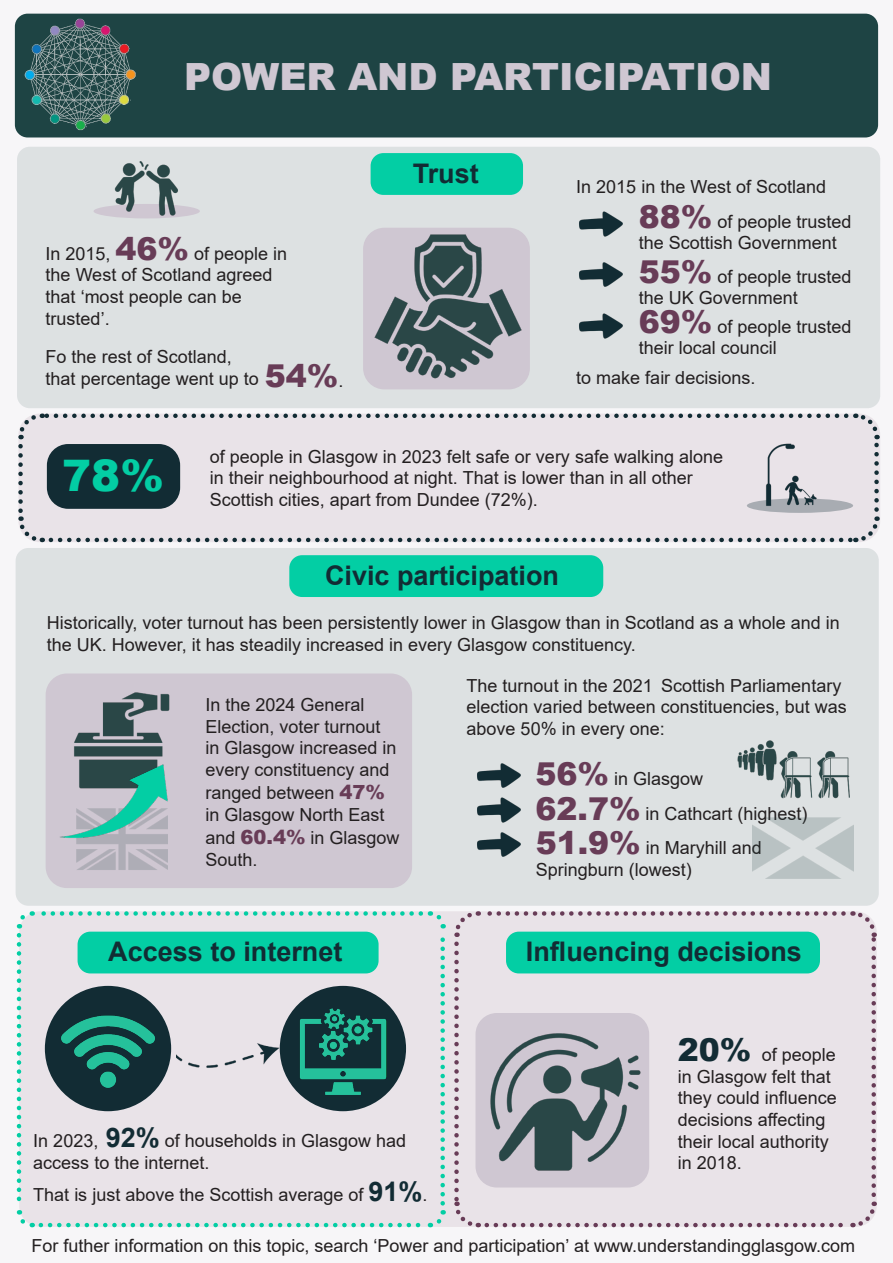
<style>
.page{position:relative;width:893px;height:1263px;background:#fff}
.page>*{position:absolute;margin:0;border:0;box-sizing:border-box;transform-origin:0 0}
.t1{font:900 43.5px "Arial";color:#03cea4}
.t2{font:900 37.5px "Arial";color:#cfc7d2}
.t3{font:900 31.5px "Arial";color:#683c57}
.t4{font:700 27px "Arial";color:#122c34}
.t5{font:18px/21.6px "Arial";color:#231f20}
.s1{font-weight:900;font-size:31.5px;color:#683c57}
.s2{font-weight:400;font-size:18px;color:#231f20}
.s3{font-weight:900;font-size:19.5px;color:#683c57}
.s4{font-weight:700;font-size:27px;color:#122c34}
.s5{font-weight:900;font-size:31.5px;color:#122c34}
</style>
<div class="page">
<div style="left:17px;top:147px;width:863px;height:261px;background:#dde1e2;border-radius:13px"></div>
<div style="left:15px;top:14px;width:863px;height:123px;background:#1e4444;border-radius:13px"></div>
<img style="left:14px;top:15px;width:122px;height:121px">
<div style="left:18px;top:414px;width:862px;height:128px;background:#e9e3e8;border-radius:21px"></div>
<div style="left:371px;top:153px;width:152px;height:42px;background:#03cea4;border-radius:13px"></div>
<div style="left:16px;top:548px;width:863px;height:358px;background:#dde1e2;border-radius:13px"></div>
<div style="left:16px;top:911px;width:861px;height:317px;background:#e9e3e8"></div>
<div style="left:78px;top:932px;width:301px;height:41px;background:#03cea4;border-radius:13px"></div>
<div style="left:506px;top:932px;width:314px;height:41px;background:#03cea4;border-radius:13px"></div>
<img style="left:579px;top:211px;width:44px;height:26px">
<img style="left:579px;top:262px;width:44px;height:25px">
<img style="left:579px;top:313px;width:44px;height:26px">
<div style="left:94px;top:204px;width:106px;height:14px;background:#cfc7d2;border-radius:50%"></div>
<img style="left:110px;top:161px;width:73px;height:58px">
<div style="left:363px;top:228px;width:167px;height:161px;background:#cfc7d2;border-radius:21px"></div>
<img style="left:366px;top:228px;width:164px;height:152px">
<svg style="left:18px;top:446px;width:25px;height:97px"></svg>
<svg style="left:51px;top:516px;width:830px;height:27px"></svg>
<svg style="left:854px;top:413px;width:27px;height:97px"></svg>
<svg style="left:18px;top:413px;width:828px;height:26px"></svg>
<div style="left:47px;top:444px;width:133px;height:65px;background:#122c34;border-radius:21px"></div>
<svg style="left:747px;top:498px;width:106px;height:15px"></svg>
<img style="left:755px;top:443px;width:77px;height:68px">
<div style="left:289px;top:555px;width:314px;height:42px;background:#03cea4;border-radius:13px"></div>
<img style="left:477px;top:763px;width:44px;height:25px">
<img style="left:477px;top:797px;width:44px;height:26px">
<img style="left:477px;top:832px;width:44px;height:25px">
<div style="left:46px;top:673px;width:366px;height:215px;background:#cfc7d2;border-radius:21px"></div>
<img style="left:74px;top:692px;width:96px;height:51px">
<div style="left:45px;top:986px;width:126px;height:125px;background:#122c34;border-radius:50%"></div>
<img style="left:57px;top:1000px;width:102px;height:102px">
<div style="left:280px;top:986px;width:126px;height:125px;background:#122c34;border-radius:50%"></div>
<img style="left:292px;top:1000px;width:102px;height:102px">
<img style="left:177px;top:1006px;width:117px;height:97px">
<div style="left:475px;top:1013px;width:174px;height:174px;background:#cfc7d2;border-radius:21px"></div>
<img style="left:467px;top:1002px;width:188px;height:180px">
<img style="left:76px;top:858px;width:92px;height:12px">
<img style="left:60px;top:746px;width:108px;height:112px">
<img style="left:737px;top:740px;width:113px;height:59px">
<img style="left:752px;top:817px;width:102px;height:62px">
<p class="t2" style="left:184px;top:50px;width:589px">POWER AND PARTICIPATION</p>
<p class="t5" style="left:46px;top:243px;width:243px">In 2015, <span class="s1">46%</span> of people in the West of Scotland agreed that ‘most people can be trusted’.</p>
<p class="t5" style="left:46px;top:346px;width:215px">Fo the rest of Scotland, that percentage went up to</p>
<p class="t3" style="left:265px;top:352px;width:80px">54%<span class="s2">.</span></p>
<p class="t4" style="left:413px;top:154px;width:68px">Trust</p>
<p class="t5" style="left:576px;top:176px;width:251px">In 2015 in the West of Scotland</p>
<p class="t5" style="left:639px;top:210px;width:214px"><span class="s1">88%</span> of people trusted the Scottish Government</p>
<p class="t5" style="left:639px;top:265px;width:214px"><span class="s1">55%</span> of people trusted the UK Government</p>
<p class="t5" style="left:639px;top:316px;width:214px"><span class="s1">69%</span> of people trusted their local council</p>
<p class="t5" style="left:576px;top:367px;width:181px">to make fair decisions.</p>
<p class="t1" style="left:62px;top:444px;width:103px">78%</p>
<p class="t5" style="left:210px;top:445px;width:515px">of people in Glasgow in 2023 felt safe or very safe walking alone in their neighbourhood at night. That is lower than in all other<br>Scottish cities, apart from Dundee (72%).</p>
<p class="t4" style="left:325px;top:556px;width:236px">Civic participation</p>
<p class="t5" style="left:47px;top:612px;width:795px">Historically, voter turnout has been persistently lower in Glasgow than in Scotland as a whole and in the UK. However, it has steadily increased in every Glasgow constituency.</p>
<p class="t5" style="left:467px;top:674px;width:382px">The turnout in the 2021 Scottish Parliamentary election varied between constituencies, but was above 50% in every one:</p>
<p class="t5" style="left:535px;top:768px;width:169px"><span class="s1">56%</span> in Glasgow</p>
<p class="t5" style="left:535px;top:803px;width:274px"><span class="s1">62.7%</span> in Cathcart (highest)</p>
<p class="t5" style="left:536px;top:837px;width:228px"><span class="s1">51.9%</span> in Maryhill and<br>Springburn (lowest)</p>
<p class="t5" style="left:206px;top:694px;width:193px">In the 2024 General<br>Election, voter turnout in Glasgow increased in every constituency and</p>
<p class="t5" style="left:206px;top:782px;width:181px">ranged between <span class="s3">47% </span>in Glasgow North East</p>
<p class="t5" style="left:206px;top:827px;width:196px">and <span class="s3">60.4%</span> in Glasgow<br>South.</p>
<p class="t4" style="left:108px;top:932px;width:236px">Access to internet</p>
<p class="t4" style="left:526px;top:932px;width:278px">Influencing decisions</p>
<p class="t5" style="left:33px;top:1130px;width:374px">In 2023, <span class="s4">92%</span> of households in Glasgow had access to the internet.</p>
<p class="t5" style="left:33px;top:1184px;width:396px">That is just above the Scottish average of <span class="s4">91%</span>.</p>
<p class="t5" style="left:678px;top:1044px;width:161px"><span class="s5">20%</span> of people in Glasgow felt that they could influence decisions affecting their local authority in 2018.</p>
<p class="t5" style="left:31px;top:1234px;width:825px">For futher information on this topic, search ‘Power and participation’ at www.understandingglasgow.com</p>
</div>
